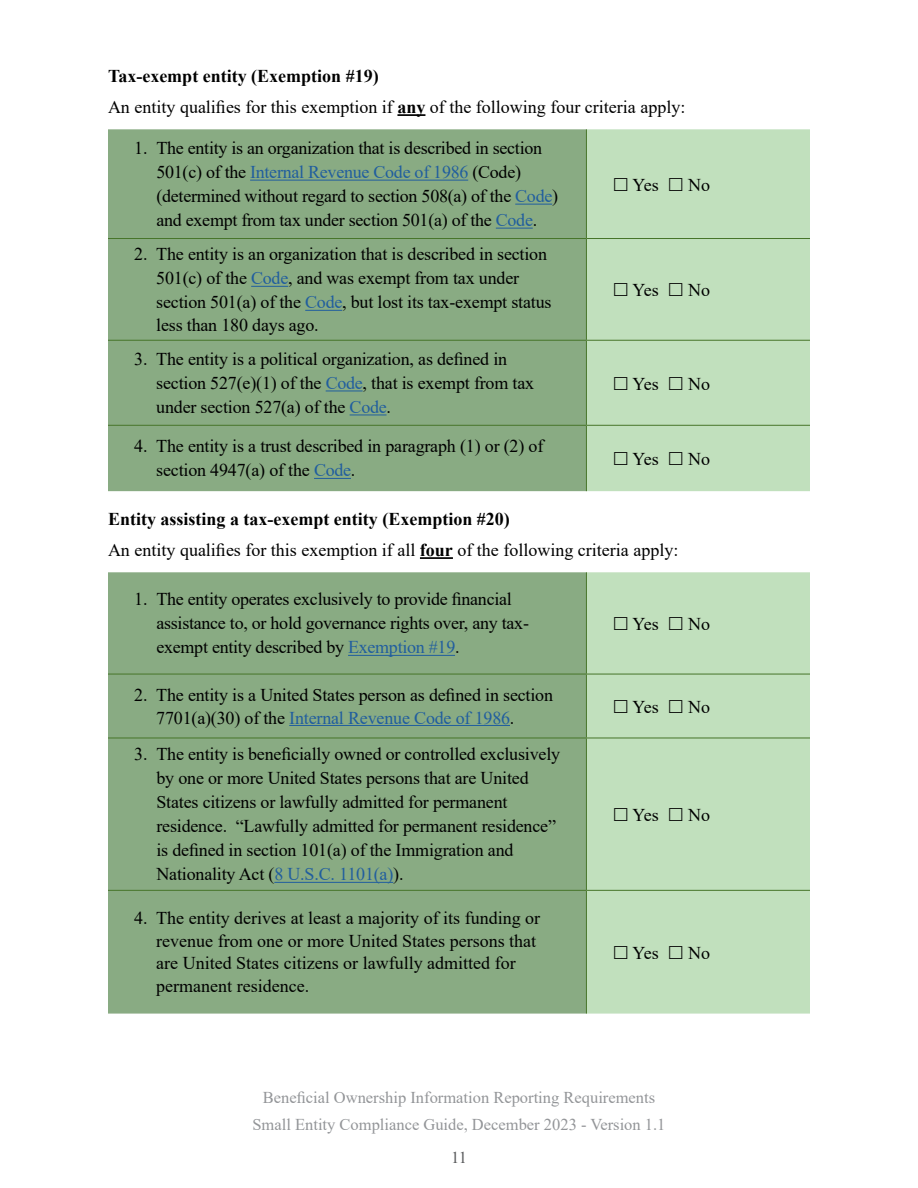
<style>
.page{position:relative;width:918px;height:1188px;background:#fff}
.page>*{position:absolute;margin:0;border:0;box-sizing:border-box;transform-origin:0 0}
.Call_Out_Box{font:18px/24px "Times New Roman";letter-spacing:-.01em;color:#000}
.Body_Text{font:18px "Times New Roman";color:#000}
.Body_Text-2{font:700 18px "Times New Roman";color:#000}
.t1{font:16.5px/27px "Times New Roman";color:#939598;text-align:center}
.t2{font:16.5px "Times New Roman";color:#58595b}
.s1{font-weight:700}
.s2{color:#215e9e}
</style>
<div class="page">
<hr style="left:397px;top:114px;width:28px;height:2px;background:#000">
<hr style="left:420px;top:557px;width:33px;height:2px;background:#000">
<div style="left:108px;top:129px;width:478px;height:362px;background:#89ab83"></div>
<div style="left:587px;top:129px;width:223px;height:362px;background:#c1e0bd"></div>
<hr style="left:586px;top:129px;width:1px;height:109px;background:#47752a">
<hr style="left:108px;top:238px;width:478px;height:1px;background:#47752a">
<hr style="left:586px;top:238px;width:224px;height:1px;background:#47752a">
<hr style="left:586px;top:239px;width:1px;height:101px;background:#47752a">
<hr style="left:108px;top:340px;width:478px;height:1px;background:#47752a">
<hr style="left:586px;top:340px;width:224px;height:1px;background:#47752a">
<hr style="left:586px;top:341px;width:1px;height:84px;background:#47752a">
<hr style="left:108px;top:425px;width:478px;height:1px;background:#47752a">
<hr style="left:586px;top:425px;width:224px;height:1px;background:#47752a">
<hr style="left:586px;top:426px;width:1px;height:65px;background:#47752a">
<hr style="left:250px;top:180px;width:218px;height:1px;background:#215e9e">
<hr style="left:515px;top:204px;width:37px;height:1px;background:#215e9e">
<hr style="left:496px;top:228px;width:37px;height:1px;background:#215e9e">
<hr style="left:251px;top:286px;width:37px;height:1px;background:#215e9e">
<hr style="left:305px;top:310px;width:37px;height:1px;background:#215e9e">
<hr style="left:326px;top:391px;width:37px;height:1px;background:#215e9e">
<hr style="left:350px;top:415px;width:37px;height:1px;background:#215e9e">
<hr style="left:314px;top:478px;width:37px;height:1px;background:#215e9e">
<div style="left:108px;top:572px;width:478px;height:442px;background:#89ab83"></div>
<div style="left:587px;top:572px;width:223px;height:442px;background:#c1e0bd"></div>
<hr style="left:586px;top:572px;width:1px;height:102px;background:#47752a">
<hr style="left:108px;top:674px;width:478px;height:1px;background:#47752a">
<hr style="left:586px;top:674px;width:224px;height:1px;background:#47752a">
<hr style="left:586px;top:674px;width:1px;height:64px;background:#47752a">
<hr style="left:108px;top:738px;width:478px;height:1px;background:#47752a">
<hr style="left:586px;top:738px;width:224px;height:1px;background:#47752a">
<hr style="left:586px;top:738px;width:1px;height:152px;background:#47752a">
<hr style="left:108px;top:890px;width:478px;height:1px;background:#47752a">
<hr style="left:586px;top:890px;width:224px;height:1px;background:#47752a">
<hr style="left:586px;top:891px;width:1px;height:123px;background:#47752a">
<hr style="left:348px;top:655px;width:107px;height:1px;background:#215e9e">
<hr style="left:289px;top:725px;width:221px;height:1px;background:#215e9e">
<hr style="left:274px;top:882px;width:119px;height:1px;background:#215e9e">
<svg style="left:614px;top:178px;width:13px;height:13px"></svg>
<svg style="left:669px;top:178px;width:13px;height:13px"></svg>
<svg style="left:614px;top:283px;width:13px;height:13px"></svg>
<svg style="left:669px;top:283px;width:13px;height:13px"></svg>
<svg style="left:614px;top:376px;width:13px;height:14px"></svg>
<svg style="left:669px;top:376px;width:13px;height:14px"></svg>
<svg style="left:614px;top:452px;width:13px;height:13px"></svg>
<svg style="left:669px;top:452px;width:13px;height:13px"></svg>
<svg style="left:614px;top:617px;width:13px;height:13px"></svg>
<svg style="left:669px;top:617px;width:13px;height:13px"></svg>
<svg style="left:614px;top:700px;width:13px;height:13px"></svg>
<svg style="left:669px;top:700px;width:13px;height:13px"></svg>
<svg style="left:614px;top:808px;width:13px;height:13px"></svg>
<svg style="left:669px;top:808px;width:13px;height:13px"></svg>
<svg style="left:614px;top:946px;width:13px;height:13px"></svg>
<svg style="left:669px;top:946px;width:13px;height:13px"></svg>
<p class="Body_Text-2" style="left:108px;top:63px;width:272px">Tax-exempt entity (Exemption #19)</p>
<p class="Body_Text" style="left:108px;top:94px;width:579px">An entity qualifies for this exemption if <span class="s1">any</span> of the following four criteria apply:</p>
<p class="Call_Out_Box" style="left:156px;top:136px;width:403px;text-indent:-22px">1. The entity is an organization that is described in section 501(c) of the <span class="s2">Internal Revenue Code of 1986</span> (Code) (determined without regard to section 508(a) of the <span class="s2">Code</span>) and exempt from tax under section 501(a) of the <span class="s2">Code</span>.</p>
<p class="Call_Out_Box" style="left:633px;top:172px;width:28px">Yes</p>
<p class="Call_Out_Box" style="left:688px;top:172px;width:23px">No</p>
<p class="Call_Out_Box" style="left:156px;top:242px;width:397px;line-height:23.5px;text-indent:-22px">2. The entity is an organization that is described in section 501(c) of the <span class="s2">Code</span>, and was exempt from tax under section 501(a) of the <span class="s2">Code</span>, but lost its tax-exempt status less than 180 days ago.</p>
<p class="Call_Out_Box" style="left:156px;top:346px;width:380px;text-indent:-22px">3. The entity is a political organization, as defined in section 527(e)(1) of the <span class="s2">Code</span>, that is exempt from tax under section 527(a) of the <span class="s2">Code</span>.</p>
<p class="Call_Out_Box" style="left:156px;top:434px;width:389px;text-indent:-22px">4. The entity is a trust described in paragraph (1) or (2) of section 4947(a) of the <span class="s2">Code</span>.</p>
<p class="Call_Out_Box" style="left:633px;top:278px;width:28px">Yes</p>
<p class="Call_Out_Box" style="left:688px;top:278px;width:23px">No</p>
<p class="Call_Out_Box" style="left:633px;top:371px;width:28px">Yes</p>
<p class="Call_Out_Box" style="left:688px;top:371px;width:23px">No</p>
<p class="Call_Out_Box" style="left:633px;top:447px;width:28px">Yes</p>
<p class="Call_Out_Box" style="left:688px;top:447px;width:23px">No</p>
<p class="Body_Text-2" style="left:108px;top:506px;width:403px">Entity assisting a tax-exempt entity (Exemption #20)</p>
<p class="Body_Text" style="left:108px;top:537px;width:572px">An entity qualifies for this exemption if all <span class="s1">four</span> of the following criteria apply:</p>
<p class="Call_Out_Box" style="left:156px;top:587px;width:374px;text-indent:-22px">1. The entity operates exclusively to provide financial assistance to, or hold governance rights over, any tax&shy;exempt entity described by <span class="s2">Exemption #19</span>.</p>
<p class="Call_Out_Box" style="left:633px;top:612px;width:28px">Yes</p>
<p class="Call_Out_Box" style="left:688px;top:612px;width:23px">No</p>
<p class="Call_Out_Box" style="left:156px;top:683px;width:398px;line-height:22.5px;text-indent:-22px">2. The entity is a United States person as defined in section<br>7701(a)(30) of the <span class="s2">Internal Revenue Code of 1986</span>.</p>
<p class="Call_Out_Box" style="left:156px;top:742px;width:405px;text-indent:-22px">3. The entity is beneficially owned or controlled exclusively by one or more United States persons that are United States citizens or lawfully admitted for permanent residence. “Lawfully admitted for permanent residence” is defined in section 101(a) of the Immigration and Nationality Act (<span class="s2">8 U.S.C. 1101(a)</span>).</p>
<p class="Call_Out_Box" style="left:156px;top:907px;width:385px;line-height:22.5px;text-indent:-22px">4. The entity derives at least a majority of its funding or revenue from one or more United States persons that are United States citizens or lawfully admitted for permanent residence.</p>
<p class="Call_Out_Box" style="left:633px;top:694px;width:28px">Yes</p>
<p class="Call_Out_Box" style="left:688px;top:694px;width:23px">No</p>
<p class="Call_Out_Box" style="left:633px;top:803px;width:28px">Yes</p>
<p class="Call_Out_Box" style="left:688px;top:803px;width:23px">No</p>
<p class="Call_Out_Box" style="left:633px;top:940px;width:28px">Yes</p>
<p class="Call_Out_Box" style="left:688px;top:940px;width:23px">No</p>
<p class="t1" style="left:252px;top:1083px;width:415px">Beneficial Ownership Information Reporting Requirements<br>Small Entity Compliance Guide, December 2023 - Version 1.1</p>
<p class="t2" style="left:451px;top:1146px;width:17px">11</p>
</div>
